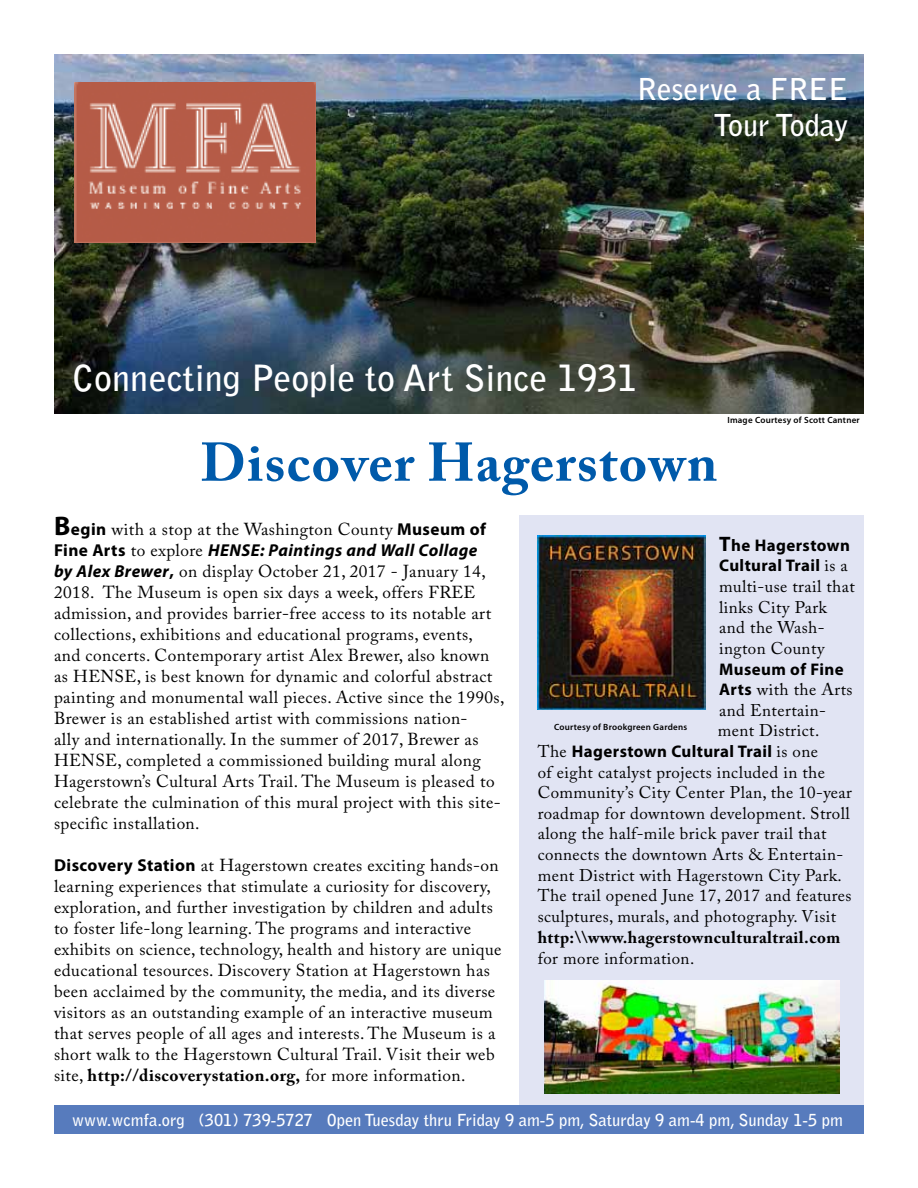
<style>
.page{position:relative;width:918px;height:1188px;background:#fff}
.page>*{position:absolute;margin:0;border:0;box-sizing:border-box;transform-origin:0 0}
.t1{font:700 54px "Adobe Caslon Pro";letter-spacing:.025em;color:#005aaa}
.t2{font:700 36px "Bell Gothic Std";color:#fff}
.t3{font:700 30px/36px "Bell Gothic Std";color:#fff;text-align:right}
.t4{font:17.25px/21px "Adobe Caslon Pro";letter-spacing:.025em;color:#000}
.t5{font:italic 700 17.25px "Myriad Pro";letter-spacing:.025em;color:#000}
.t6{font:16.8px/20.5px "Adobe Caslon Pro";letter-spacing:.025em;color:#000}
.t7{font:700 16.8px/20.5px "Myriad Pro";letter-spacing:.025em;color:#000}
.t8{font:700 16.8px "Adobe Caslon Pro";letter-spacing:.025em;color:#000}
.t9{font:700 16.5px "Bell Gothic Std";color:#fff}
.t10{font:600 9px "Myriad Pro";letter-spacing:.025em;color:#000}
.s1{font-family:"Myriad Pro";font-weight:700;font-size:27px}
.s2{font-family:"Myriad Pro";font-weight:700}
.s3{font-style:normal}
.s4{font-family:"Adobe Caslon Pro";font-weight:400;font-style:normal}
.s5{font-family:"Myriad Pro";font-weight:700;font-style:italic}
.s6{font-weight:700}
.s7{font-size:21px}
.s8{font-family:"Adobe Caslon Pro";font-weight:400}
</style>
<div class="page">
<div style="left:519px;top:515px;width:345px;height:619px;background:#e1e4f3"></div>
<div style="left:54px;top:1106px;width:810px;height:28px;background:#577bbd"></div>
<img style="left:54px;top:54px;width:810px;height:360px">
<img style="left:545px;top:980px;width:295px;height:114px">
<img style="left:75px;top:82px;width:240px;height:161px">
<img style="left:537px;top:535px;width:169px;height:174px">
<h3 class="t3" style="left:637px;top:72px;width:213px">Reserve a FREE<br>Tour Today</h3>
<h2 class="t2" style="left:72px;top:357px;width:567px">Connecting People to Art Since 1931</h2>
<h1 class="t1" style="left:201px;top:430px;width:518px">Discover Hagerstown</h1>
<p class="t10" style="left:727px;top:415px;width:134px">Image Courtesy of Scott Cantner</p>
<p class="t4" style="left:54px;top:519px;width:434px"><span class="s1">B</span><span class="s2">egin</span> with a stop at the Washington County <span class="s2">Museum of</span></p>
<p class="t5" style="left:54px;top:539px;width:425px"><span class="s3">Fine Arts</span> <span class="s4">to explore</span> HENSE: Paintings and Wall Collage</p>
<p class="t4" style="left:54px;top:561px;width:452px"><span class="s5">by Alex Brewer</span><span class="s2">,</span> on display October 21, 2017 - January 14, 2018. The Museum is open six days a week, offers FREE admission, and provides barrier-free access to its notable art collections, exhibitions and educational programs, events,<br>and concerts. Contemporary artist Alex Brewer, also known as HENSE, is best known for dynamic and colorful abstract painting and monumental wall pieces. Active since the 1990s, Brewer is an established artist with commissions nation-<br>ally and internationally. In the summer of 2017, Brewer as HENSE, completed a commissioned building mural along Hagerstown’s Cultural Arts Trail. The Museum is pleased to celebrate the culmination of this mural project with this site&shy;specific installation.</p>
<p class="t4" style="left:54px;top:855px;width:449px"><span class="s2">Discovery Station</span> at Hagerstown creates exciting hands-on learning experiences that stimulate a curiosity for discovery, exploration, and further investigation by children and adults to foster life-long learning. The programs and interactive exhibits on science, technology, health and history are unique educational tesources. Discovery Station at Hagerstown has been acclaimed by the community, the media, and its diverse visitors as an outstanding example of an interactive museum that serves people of all ages and interests. The Museum is a short walk to the Hagerstown Cultural Trail. Visit their web site, <span class="s6">http://discoverystation.org,</span> for more information.</p>
<p class="t7" style="left:719px;top:534px;width:132px"><span class="s7">T</span>he Hagerstown<br>Cultural Trail <span class="s8">is a</span></p>
<p class="t6" style="left:719px;top:576px;width:137px">multi-use trail that links City Park and the Wash&shy;ington County</p>
<p class="t7" style="left:719px;top:658px;width:126px">Museum of Fine</p>
<p class="t6" style="left:718px;top:679px;width:136px"><span class="s2">Arts</span> with the Arts and Entertain&shy;ment District.</p>
<p class="t7" style="left:538px;top:741px;width:282px"><span class="s8">The</span> Hagerstown Cultural Trail <span class="s8">is one</span></p>
<p class="t6" style="left:538px;top:762px;width:316px">of eight catalyst projects included in the Community’s City Center Plan, the 10-year roadmap for downtown development. Stroll along the half-mile brick paver trail that connects the downtown Arts &amp; Entertain&shy;ment District with Hagerstown City Park.<br>The trail opened June 17, 2017 and features sculptures, murals, and photography. Visit</p>
<p class="t8" style="left:538px;top:927px;width:304px">http:\\www.hagerstownculturaltrail.com</p>
<p class="t6" style="left:538px;top:948px;width:158px">for more information.</p>
<p class="t10" style="left:554px;top:721px;width:135px">Courtesy of Brookgreen Gardens</p>
<p class="t9" style="left:72px;top:1110px;width:772px">www.wcmfa.org (301) 739-5727 Open Tuesday thru Friday 9 am-5 pm, Saturday 9 am-4 pm, Sunday 1-5 pm</p>
</div>
